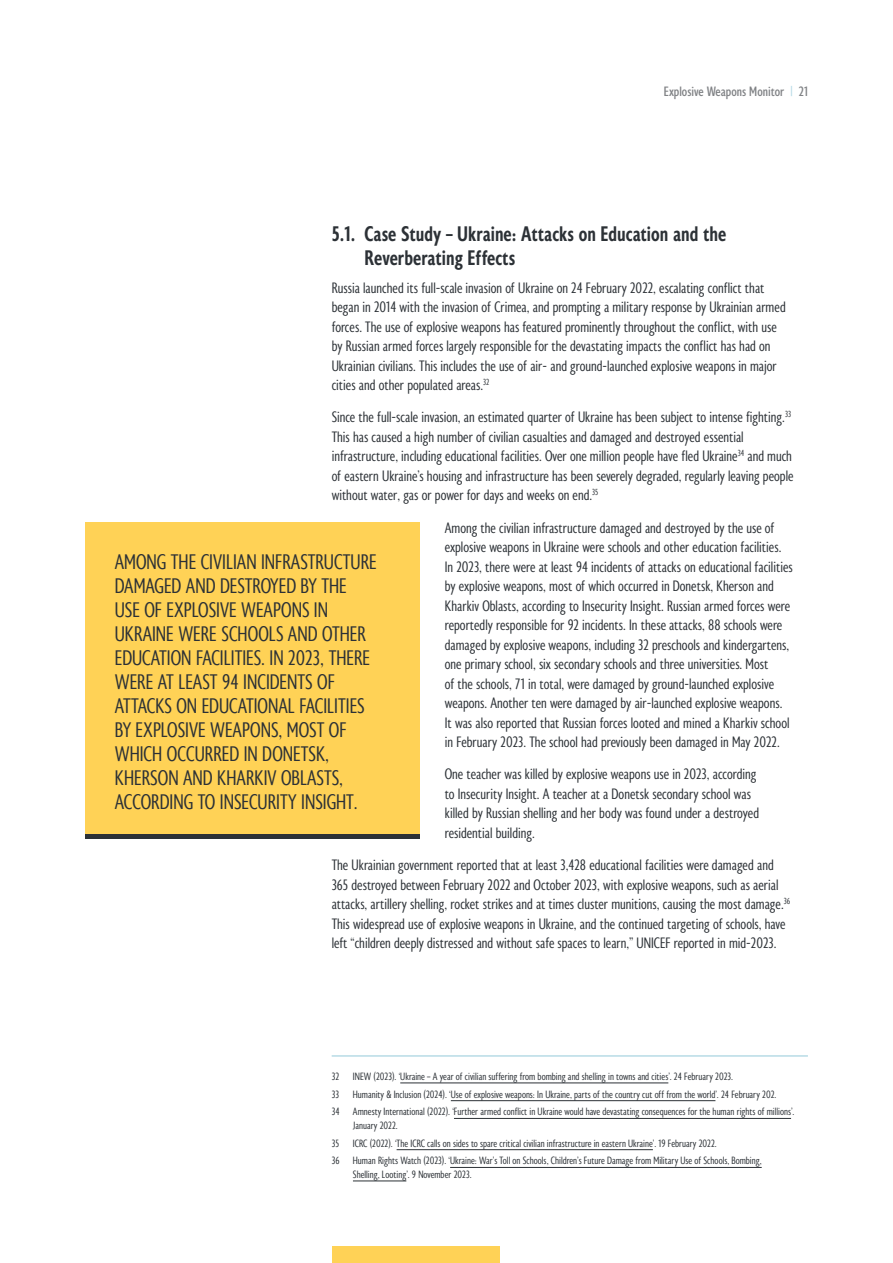
<style>
.page{position:relative;width:893px;height:1263px;background:#fff}
.page>*{position:absolute;margin:0;border:0;box-sizing:border-box;transform-origin:0 0}
.t1{font:300 condensed 21px/24px "Astoria Sans";color:#2c3136}
.t2{font:500 condensed 21px/24px "Astoria Sans";color:#2c3136}
.t3{font:300 condensed 15px/19.5px "Astoria Sans";color:#2c3136}
.t4{font:condensed 13.5px "Astoria Sans";color:#818386}
.t5{font:300 condensed 10.5px/13.5px "Astoria Sans";color:#2c3136}
.s1{color:#b8dbe6}
</style>
<div class="page">
<div style="left:332px;top:1246px;width:168px;height:17px;background:#ffd256"></div>
<hr style="left:332px;top:1055px;width:476px;height:2px;background:#b8dbe6">
<hr style="left:400px;top:1082px;width:268px;height:1px;background:#2c3136">
<hr style="left:451px;top:1100px;width:264px;height:1px;background:#2c3136">
<hr style="left:454px;top:1118px;width:337px;height:1px;background:#2c3136">
<hr style="left:397px;top:1149px;width:256px;height:1px;background:#2c3136">
<hr style="left:450px;top:1167px;width:312px;height:1px;background:#2c3136">
<hr style="left:353px;top:1180px;width:53px;height:1px;background:#2c3136">
<div style="left:85px;top:522px;width:334px;height:317px;background:#ffd256"></div>
<div style="left:85px;top:834px;width:334px;height:5px;background:#2c3136"></div>
<p class="t4" style="left:664px;top:84px;width:145px">Explosive Weapons Monitor <span class="s1">|</span> 21</p>
<h1 class="t2" style="left:365px;top:222px;width:363px;text-indent:-33px">5.1. Case Study – Ukraine: Attacks on Education and the<br>Reverberating Effects</h1>
<p class="t3" style="left:332px;top:278px;width:455px">Russia launched its full-scale invasion of Ukraine on 24 February 2022, escalating conflict that began in 2014 with the invasion of Crimea, and prompting a military response by Ukrainian armed forces. The use of explosive weapons has featured prominently throughout the conflict, with use by Russian armed forces largely responsible for the devastating impacts the conflict has had on Ukrainian civilians. This includes the use of air- and ground-launched explosive weapons in major cities and other populated areas.<sup>32</sup></p>
<p class="t3" style="left:332px;top:408px;width:463px">Since the full-scale invasion, an estimated quarter of Ukraine has been subject to intense fighting.<sup>33<br></sup>This has caused a high number of civilian casualties and damaged and destroyed essential infrastructure, including educational facilities. Over one million people have fled Ukraine<sup>34</sup> and much of eastern Ukraine’s housing and infrastructure has been severely degraded, regularly leaving people without water, gas or power for days and weeks on end.<sup>35</sup></p>
<p class="t3" style="left:445px;top:518px;width:350px">Among the civilian infrastructure damaged and destroyed by the use of explosive weapons in Ukraine were schools and other education facilities.<br>In 2023, there were at least 94 incidents of attacks on educational facilities by explosive weapons, most of which occurred in Donetsk, Kherson and Kharkiv Oblasts, according to Insecurity Insight. Russian armed forces were reportedly responsible for 92 incidents. In these attacks, 88 schools were damaged by explosive weapons, including 32 preschools and kindergartens, one primary school, six secondary schools and three universities. Most<br>of the schools, 71 in total, were damaged by ground-launched explosive weapons. Another ten were damaged by air-launched explosive weapons.<br>It was also reported that Russian forces looted and mined a Kharkiv school in February 2023. The school had previously been damaged in May 2022.</p>
<p class="t3" style="left:445px;top:765px;width:316px">One teacher was killed by explosive weapons use in 2023, according to Insecurity Insight. A teacher at a Donetsk secondary school was killed by Russian shelling and her body was found under a destroyed residential building.</p>
<p class="t3" style="left:332px;top:856px;width:460px">The Ukrainian government reported that at least 3,428 educational facilities were damaged and 365 destroyed between February 2022 and October 2023, with explosive weapons, such as aerial attacks, artillery shelling, rocket strikes and at times cluster munitions, causing the most damage.<sup>36<br></sup>This widespread use of explosive weapons in Ukraine, and the continued targeting of schools, have left “children deeply distressed and without safe spaces to learn,” UNICEF reported in mid-2023.</p>
<p class="t1" style="left:115px;top:551px;width:263px">AMONG THE CIVILIAN INFRASTRUCTURE<br>DAMAGED AND DESTROYED BY THE<br>USE OF EXPLOSIVE WEAPONS IN<br>UKRAINE WERE SCHOOLS AND OTHER<br>EDUCATION FACILITIES. IN 2023, THERE<br>WERE AT LEAST 94 INCIDENTS OF<br>ATTACKS ON EDUCATIONAL FACILITIES<br>BY EXPLOSIVE WEAPONS, MOST OF<br>WHICH OCCURRED IN DONETSK,<br>KHERSON AND KHARKIV OBLASTS,<br>ACCORDING TO INSECURITY INSIGHT.</p>
<p class="t5" style="left:332px;top:1070px;width:9px">32</p>
<p class="t5" style="left:353px;top:1070px;width:382px">INEW (2023). ‘Ukraine – A year of civilian suffering from bombing and shelling in towns and cities’. 24 February 2023.</p>
<p class="t5" style="left:332px;top:1088px;width:9px">33</p>
<p class="t5" style="left:353px;top:1088px;width:425px">Humanity &amp; Inclusion (2024). ‘Use of explosive weapons: In Ukraine, parts of the country cut off from the world’. 24 February 202.</p>
<p class="t5" style="left:332px;top:1105px;width:9px">34</p>
<p class="t5" style="left:353px;top:1105px;width:443px">Amnesty International (2022). ‘Further armed conflict in Ukraine would have devastating consequences for the human rights of millions’.<br>January 2022.</p>
<p class="t5" style="left:332px;top:1137px;width:9px">35</p>
<p class="t5" style="left:353px;top:1137px;width:365px">ICRC (2022). ‘The ICRC calls on sides to spare critical civilian infrastructure in eastern Ukraine’. 19 February 2022.</p>
<p class="t5" style="left:332px;top:1154px;width:9px">36</p>
<p class="t5" style="left:353px;top:1154px;width:410px">Human Rights Watch (2023). ‘Ukraine: War’s Toll on Schools, Children’s Future Damage from Military Use of Schools, Bombing,<br>Shelling, Looting’. 9 November 2023.</p>
</div>
